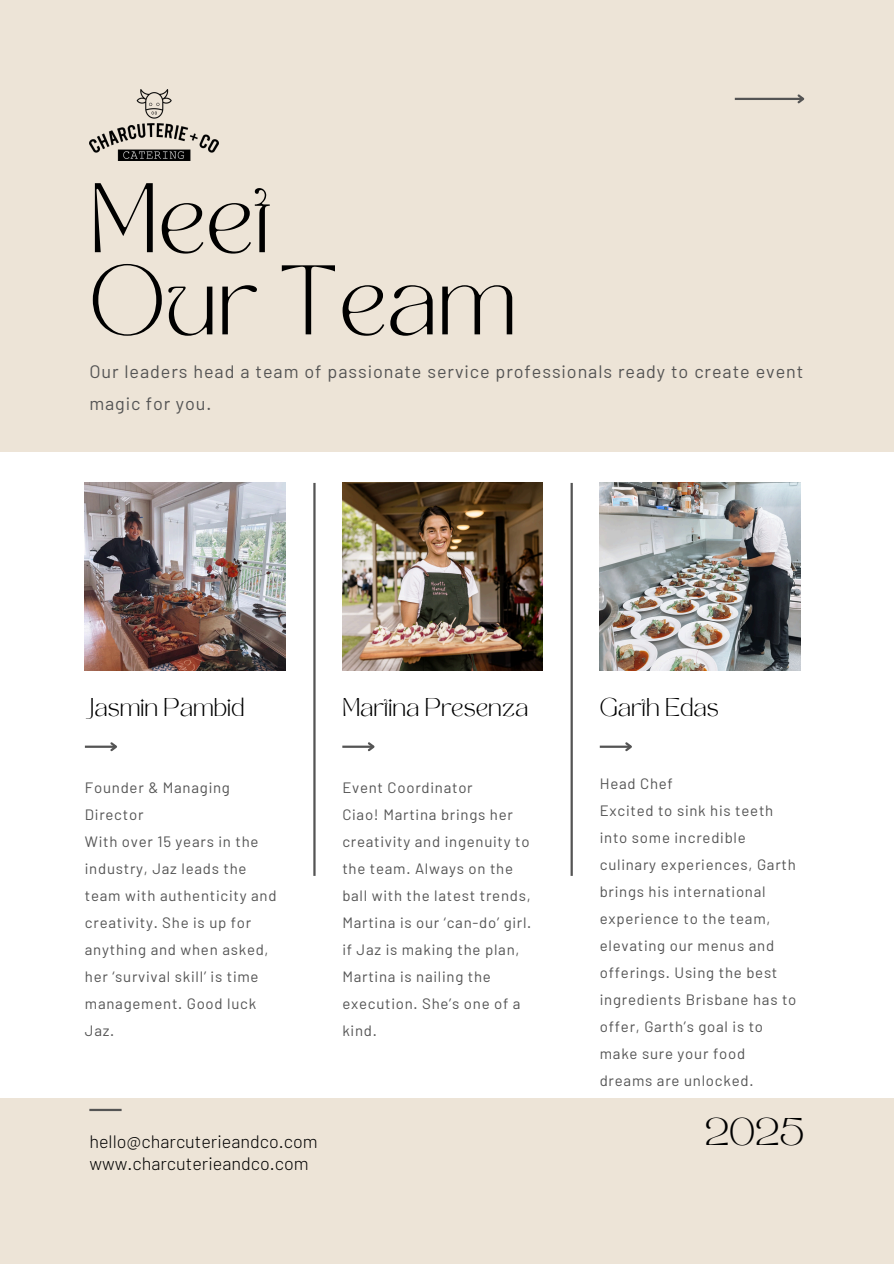
<style>
.page{position:relative;width:894px;height:1264px;background:#fff}
.page>*{position:absolute;margin:0;border:0;box-sizing:border-box;transform-origin:0 0}
.t1{font:69px/82.2px "TAN MONCHERI Regular";color:#000}
.t2{font:27px "TAN MONCHERI Regular";color:#000}
.t3{font:18px/31.5px "Barlow";letter-spacing:.05em;color:#545454}
.t4{font:300 18px/21.3px "Barlow";color:#000}
.t5{font:18px "TAN MONCHERI Regular";color:#000}
.t6{font:15px/27px "Barlow";letter-spacing:.05em;color:#545454}
</style>
<div class="page">
<div style="left:0;top:0;width:893px;height:1263px;background:#ede4d7"></div>
<hr style="left:89px;top:1108px;width:33px;height:3px;background:#545454">
<hr style="left:734px;top:98px;width:68px;height:2px;background:#545454">
<svg style="left:795px;top:94px;width:10px;height:10px"></svg>
<div style="left:0;top:452px;width:893px;height:645px;background:#fff"></div>
<img style="left:85px;top:483px;width:200px;height:188px">
<img style="left:342px;top:483px;width:200px;height:188px">
<img style="left:599px;top:483px;width:201px;height:188px">
<hr style="left:313px;top:483px;width:2px;height:392px;background:#545454">
<hr style="left:570px;top:483px;width:2px;height:392px;background:#545454">
<hr style="left:85px;top:745px;width:31px;height:2px;background:#545454">
<svg style="left:108px;top:742px;width:9px;height:10px"></svg>
<hr style="left:342px;top:745px;width:31px;height:2px;background:#545454">
<svg style="left:365px;top:742px;width:10px;height:10px"></svg>
<hr style="left:599px;top:745px;width:31px;height:2px;background:#545454">
<svg style="left:623px;top:742px;width:9px;height:10px"></svg>
<img style="left:89px;top:89px;width:130px;height:71px">
<h3 class="t1" style="left:89px;top:189px;width:429px">Meet<br>Our Team</h3>
<p class="t3" style="left:89px;top:355px;width:715px">Our leaders head a team of passionate service professionals ready to create event magic for you.</p>
<h1 class="t5" style="left:85px;top:698px;width:161px">Jasmin Pambid</h1>
<h3 class="t5" style="left:342px;top:698px;width:187px">Martina Presenza</h3>
<p class="t5" style="left:599px;top:698px;width:120px">Garth Edas</p>
<p class="t6" style="left:85px;top:773px;width:146px">Founder &amp; Managing<br>Director</p>
<p class="t6" style="left:85px;top:827px;width:193px">With over 15 years in the industry, Jaz leads the team with authenticity and creativity. She is up for anything and when asked, her ‘survival skill’ is time management. Good luck<br>Jaz.</p>
<p class="t6" style="left:342px;top:773px;width:132px">Event Coordinator</p>
<p class="t6" style="left:342px;top:800px;width:190px">Ciao! Martina brings her creativity and ingenuity to the team. Always on the ball with the latest trends,<br>Martina is our ‘can-do’ girl.</p>
<h3 class="t6" style="left:342px;top:935px;width:180px">if Jaz is making the plan,<br>Martina is nailing the execution. She’s one of a kind.</h3>
<p class="t4" style="left:89px;top:1130px;width:230px">hello@charcuterieandco.com www.charcuterieandco.com</p>
<p class="t6" style="left:599px;top:769px;width:75px">Head Chef</p>
<p class="t6" style="left:599px;top:796px;width:198px">Excited to sink his teeth into some incredible culinary experiences, Garth brings his international experience to the team, elevating our menus and offerings. Using the best ingredients Brisbane has to offer, Garth’s goal is to make sure your food dreams are unlocked.</p>
<p class="t2" style="left:704px;top:1116px;width:101px">2025</p>
</div>
